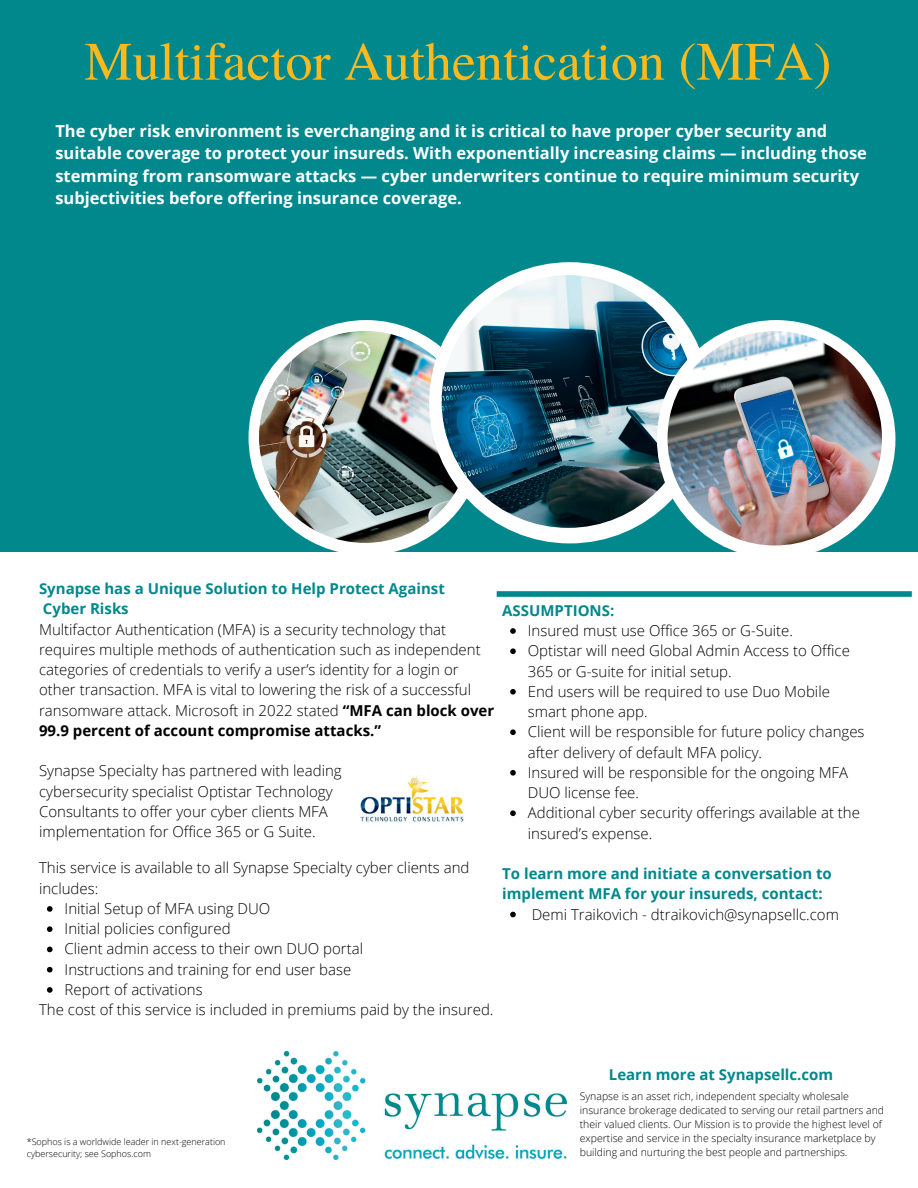
<style>
.page{position:relative;width:918px;height:1188px;background:#fff}
.page>*{position:absolute;margin:0;border:0;box-sizing:border-box;transform-origin:0 0}
.t1{font:54px "Te X Gyre Termes";color:#fcb91d}
.t2{font:700 16.5px/22.5px "Open Sans";color:#fff}
.t3{font:300 15px/20.2px "Open Sans";color:#000}
.t4{font:700 15px/20.2px "Open Sans";color:#00888d}
.t5{font:300 10.5px/14px "Open Sans";color:#000}
.t6{font:300 9px/12px "Open Sans";color:#000}
.s1{font-weight:700}
</style>
<div class="page">
<div style="left:0;top:0;width:918px;height:551px;background:#00888d"></div>
<img style="left:258px;top:1051px;width:308px;height:108px">
<div style="left:497px;top:591px;width:415px;height:6px;background:#00888d"></div>
<img style="left:360px;top:776px;width:104px;height:46px">
<div style="left:249px;top:320px;width:235px;height:235px;background:#fff;border-radius:50%"></div>
<img style="left:259px;top:331px;width:212px;height:212px;border-radius:50%">
<div style="left:429px;top:262px;width:281px;height:281px;background:#fff;border-radius:50%"></div>
<img style="left:442px;top:275px;width:252px;height:253px;border-radius:50%">
<div style="left:657px;top:320px;width:238px;height:239px;background:#fff;border-radius:50%"></div>
<img style="left:668px;top:331px;width:214px;height:215px;border-radius:50%">
<svg style="left:510px;top:628px;width:6px;height:6px"></svg>
<svg style="left:510px;top:648px;width:6px;height:6px"></svg>
<svg style="left:510px;top:689px;width:6px;height:6px"></svg>
<svg style="left:510px;top:729px;width:6px;height:6px"></svg>
<svg style="left:510px;top:770px;width:6px;height:6px"></svg>
<svg style="left:510px;top:810px;width:6px;height:6px"></svg>
<svg style="left:510px;top:912px;width:6px;height:5px"></svg>
<svg style="left:47px;top:906px;width:6px;height:6px"></svg>
<svg style="left:47px;top:926px;width:6px;height:6px"></svg>
<svg style="left:47px;top:947px;width:6px;height:5px"></svg>
<svg style="left:47px;top:967px;width:6px;height:5px"></svg>
<svg style="left:47px;top:987px;width:6px;height:6px"></svg>
<h1 class="t1" style="left:85px;top:23px;width:748px">Multifactor Authentication (MFA)</h1>
<p class="t2" style="left:55px;top:119px;width:813px">The cyber risk environment is everchanging and it is critical to have proper cyber security and suitable coverage to protect your insureds. With exponentially increasing claims — including those stemming from ransomware attacks — cyber underwriters continue to require minimum security subjectivities before offering insurance coverage.</p>
<p class="t4" style="left:39px;top:578px;width:407px">Synapse has a Unique Solution to Help Protect Against<br>Cyber Risks</p>
<p class="t3" style="left:39px;top:619px;width:457px">Multifactor Authentication (MFA) is a security technology that requires multiple methods of authentication such as independent categories of credentials to verify a user’s identity for a login or other transaction. MFA is vital to lowering the risk of a successful ransomware attack. Microsoft in 2022 stated <span class="s1">“MFA can block over 99.9 percent of account compromise attacks.”</span></p>
<p class="t3" style="left:39px;top:760px;width:304px">Synapse Specialty has partnered with leading cybersecurity specialist Optistar Technology Consultants to offer your cyber clients MFA implementation for Office 365 or G Suite.</p>
<p class="t3" style="left:39px;top:858px;width:432px">This service is available to all Synapse Specialty cyber clients and includes:</p>
<p class="t3" style="left:65px;top:898px;width:300px">Initial Setup of MFA using DUO<br>Initial policies configured<br>Client admin access to their own DUO portal Instructions and training for end user base Report of activations</p>
<p class="t3" style="left:39px;top:999px;width:456px">The cost of this service is included in premiums paid by the insured.</p>
<p class="t4" style="left:502px;top:600px;width:114px">ASSUMPTIONS:</p>
<p class="t3" style="left:528px;top:620px;width:338px">Insured must use Office 365 or G-Suite.<br>Optistar will need Global Admin Access to Office 365 or G-suite for initial setup.<br>End users will be required to use Duo Mobile smart phone app.<br>Client will be responsible for future policy changes after delivery of default MFA policy.<br>Insured will be responsible for the ongoing MFA DUO license fee.<br>Additional cyber security offerings available at the insured’s expense.</p>
<p class="t4" style="left:502px;top:863px;width:331px">To learn more and initiate a conversation to implement MFA for your insureds, contact:</p>
<p class="t3" style="left:532px;top:904px;width:309px">Demi Traikovich - dtraikovich@synapsellc.com</p>
<p class="t6" style="left:27px;top:1135px;width:200px">*Sophos is a worldwide leader in next-generation cybersecurity; see Sophos.com</p>
<p class="t4" style="left:609px;top:1064px;width:226px">Learn more at Synapsellc.com</p>
<p class="t5" style="left:580px;top:1089px;width:306px">Synapse is an asset rich, independent specialty wholesale insurance brokerage dedicated to serving our retail partners and their valued clients. Our Mission is to provide the highest level of expertise and service in the specialty insurance marketplace by building and nurturing the best people and partnerships.</p>
</div>
